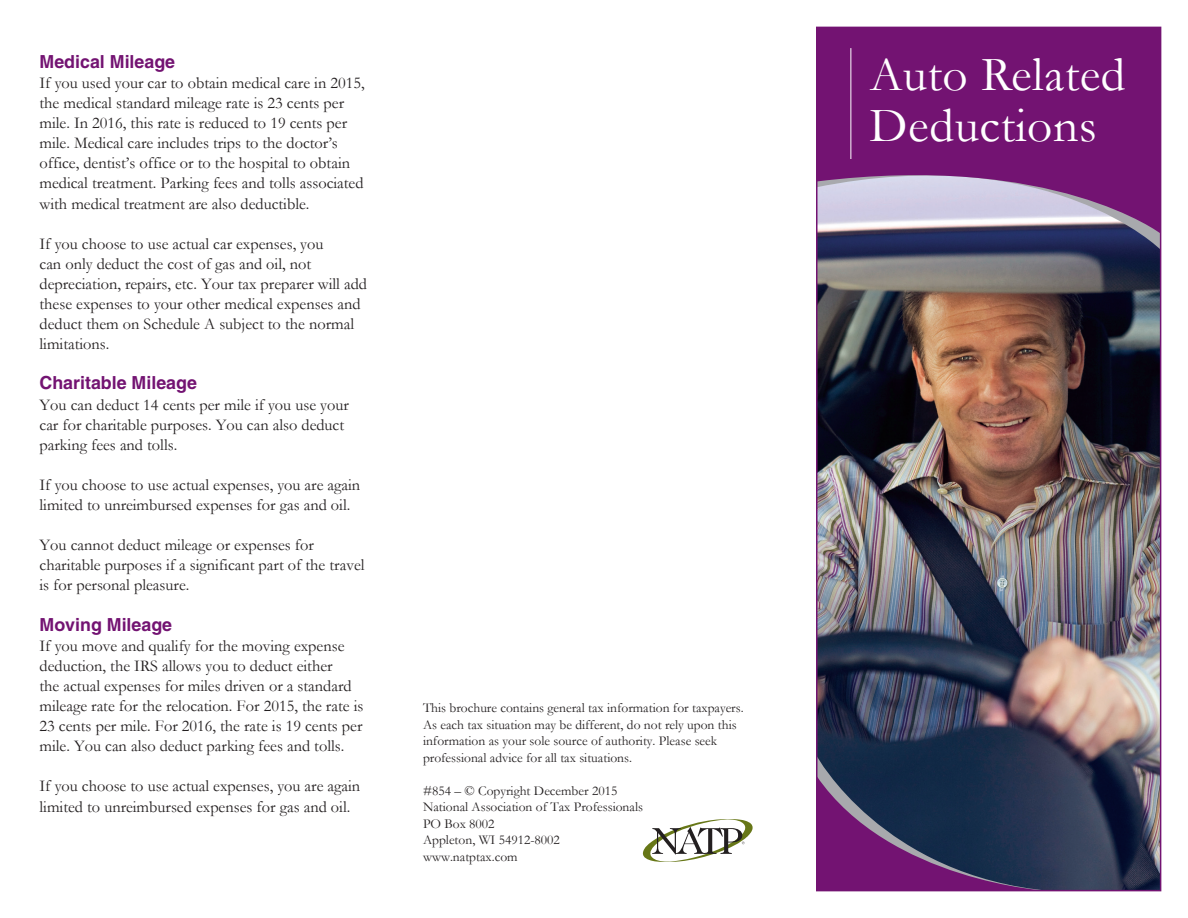
<style>
.page{position:relative;width:1188px;height:918px;background:#fff}
.page>*{position:absolute;margin:0;border:0;box-sizing:border-box;transform-origin:0 0}
.t1{font:49.5px/51px "Garamond";letter-spacing:.01em;color:#fff}
.t2{font:700 18px "Helvetica";color:#731372}
.t3{font:16.5px/20.1px "Garamond";color:#231f20}
.t4{font:13.5px/16.5px "Garamond";color:#231f20}
</style>
<div class="page">
<img style="left:819px;top:250px;width:339px;height:638px">
<svg style="left:819px;top:234px;width:339px;height:16px;background:#232c5b"></svg>
<svg style="left:819px;top:30px;width:339px;height:204px;background:#843a87"></svg>
<svg style="left:819px;top:756px;width:232px;height:132px;background:#362c58"></svg>
<div style="left:868px;top:57px;width:268px;height:113px;border:2px solid #731372"></div>
<hr style="left:850px;top:48px;width:1px;height:111px;background:#fff">
<div style="left:816px;top:27px;width:345px;height:864px;border:2px solid #731372"></div>
<svg style="left:643px;top:819px;width:110px;height:43px"></svg>
<p class="t2" style="left:40px;top:51px;width:137px">Medical Mileage</p>
<p class="t3" style="left:40px;top:72px;width:327px">If you used your car to obtain medical care in 2015, the medical standard mileage rate is 23 cents per mile. In 2016, this rate is reduced to 19 cents per mile. Medical care includes trips to the doctor’s office, dentist’s office or to the hospital to obtain medical treatment. Parking fees and tolls associated with medical treatment are also deductible.</p>
<p class="t3" style="left:40px;top:233px;width:329px">If you choose to use actual car expenses, you<br>can only deduct the cost of gas and oil, not depreciation, repairs, etc. Your tax preparer will add these expenses to your other medical expenses and deduct them on Schedule A subject to the normal limitations.</p>
<p class="t2" style="left:40px;top:372px;width:159px">Charitable Mileage</p>
<p class="t3" style="left:40px;top:394px;width:311px">You can deduct 14 cents per mile if you use your car for charitable purposes. You can also deduct parking fees and tolls.</p>
<p class="t3" style="left:40px;top:474px;width:322px">If you choose to use actual expenses, you are again limited to unreimbursed expenses for gas and oil.</p>
<p class="t3" style="left:40px;top:535px;width:327px">You cannot deduct mileage or expenses for charitable purposes if a significant part of the travel is for personal pleasure.</p>
<p class="t2" style="left:40px;top:613px;width:134px">Moving Mileage</p>
<p class="t3" style="left:40px;top:635px;width:325px">If you move and qualify for the moving expense deduction, the IRS allows you to deduct either<br>the actual expenses for miles driven or a standard mileage rate for the relocation. For 2015, the rate is 23 cents per mile. For 2016, the rate is 19 cents per mile. You can also deduct parking fees and tolls.</p>
<p class="t3" style="left:40px;top:776px;width:322px">If you choose to use actual expenses, you are again limited to unreimbursed expenses for gas and oil.</p>
<p class="t4" style="left:423px;top:699px;width:322px">This brochure contains general tax information for taxpayers.<br>As each tax situation may be different, do not rely upon this information as your sole source of authority. Please seek professional advice for all tax situations.</p>
<p class="t4" style="left:423px;top:782px;width:196px">#854 – © Copyright December 2015</p>
<p class="t4" style="left:423px;top:798px;width:222px">National Association of Tax Professionals</p>
<p class="t4" style="left:423px;top:815px;width:73px">PO Box 8002</p>
<p class="t4" style="left:423px;top:831px;width:138px">Appleton, WI 54912-8002</p>
<p class="t4" style="left:423px;top:848px;width:96px">www.natptax.com</p>
<p class="t1" style="left:870px;top:48px;width:257px">Auto Related<br>Deductions</p>
</div>
